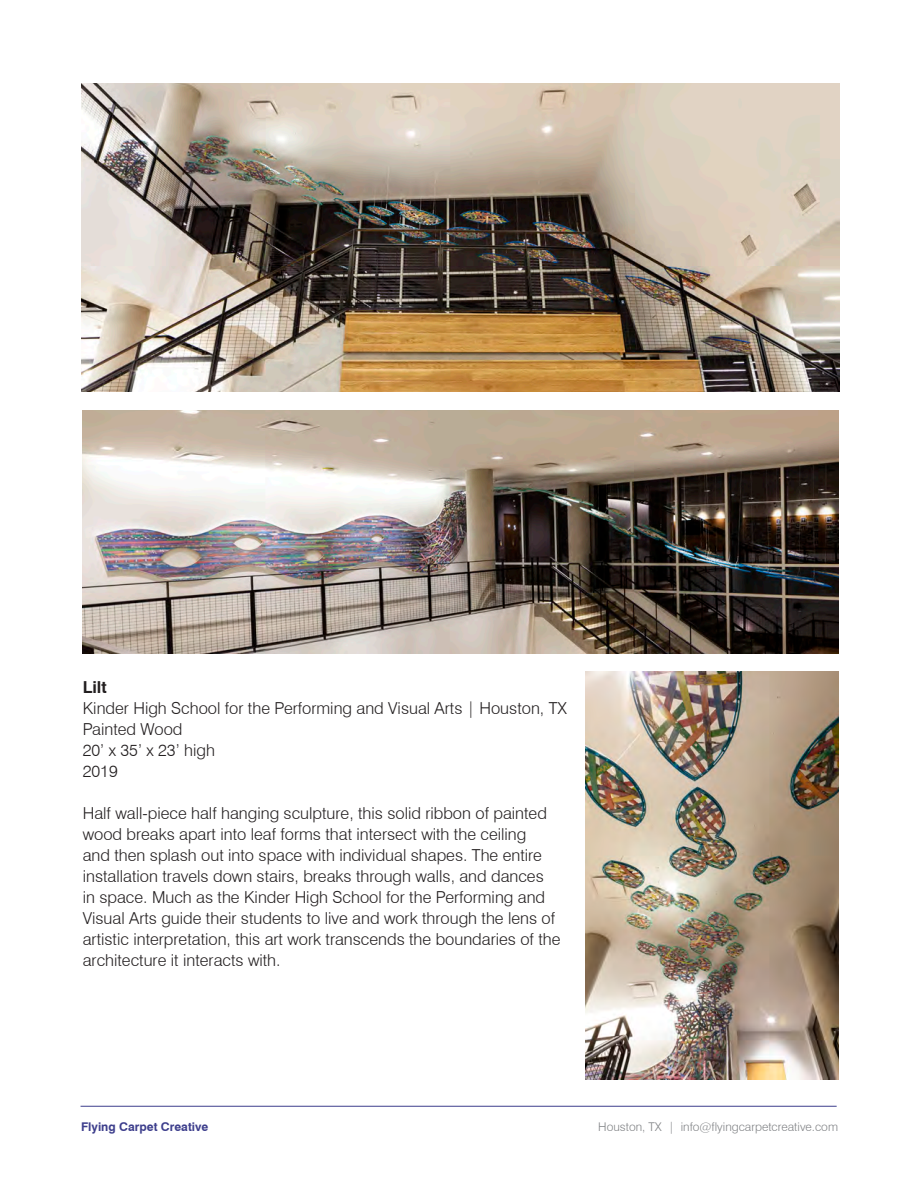
<style>
.page{position:relative;width:918px;height:1188px;background:#fff}
.page>*{position:absolute;margin:0;border:0;box-sizing:border-box;transform-origin:0 0}
.t1{font:300 16.5px/21px "Swiss 721 BT";color:#231f20}
.t2{font:700 16.5px "Swiss 721 BT";color:#231f20}
.t3{font:300 12px "Swiss 721 BT";color:#808285}
.t4{font:700 12px "Swiss 721 BT";color:#3d3e8c}
</style>
<div class="page">
<hr style="left:81px;top:1106px;width:756px;height:1px;background:#3d3e8c">
<img style="left:82px;top:83px;width:757px;height:309px">
<img style="left:83px;top:410px;width:755px;height:243px">
<img style="left:585px;top:672px;width:253px;height:408px">
<p class="t2" style="left:83px;top:677px;width:25px">Lilt</p>
<p class="t1" style="left:83px;top:697px;width:486px">Kinder High School for the Performing and Visual Arts | Houston, TX</p>
<p class="t1" style="left:83px;top:718px;width:101px">Painted Wood</p>
<p class="t1" style="left:83px;top:739px;width:134px">20’ x 35’ x 23’ high</p>
<p class="t1" style="left:83px;top:760px;width:37px">2019</p>
<p class="t1" style="left:83px;top:802px;width:479px">Half wall-piece half hanging sculpture, this solid ribbon of painted wood breaks apart into leaf forms that intersect with the ceiling<br>and then splash out into space with individual shapes. The entire installation travels down stairs, breaks through walls, and dances<br>in space. Much as the Kinder High School for the Performing and Visual Arts guide their students to live and work through the lens of artistic interpretation, this art work transcends the boundaries of the architecture it interacts with.</p>
<p class="t4" style="left:81px;top:1120px;width:129px">Flying Carpet Creative</p>
<p class="t3" style="left:598px;top:1120px;width:241px">Houston, TX | info@flyingcarpetcreative.com</p>
</div>
